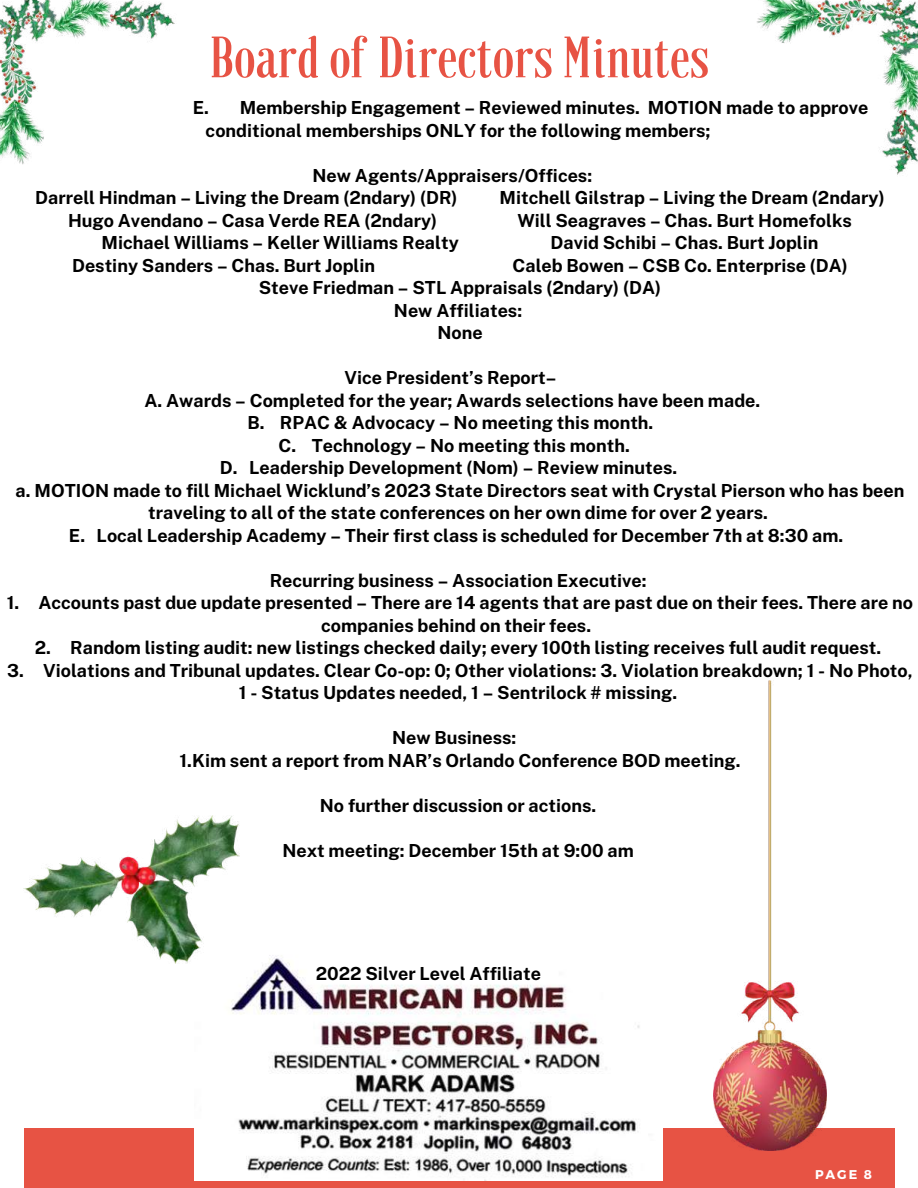
<style>
.page{position:relative;width:918px;height:1188px;background:#fff}
.page>*{position:absolute;margin:0;border:0;box-sizing:border-box;transform-origin:0 0}
.t1{font:57px "Granaina limpia";color:#e75344}
.t2{font:700 18px/22.5px "Public Sans";color:#000}
.t3{font:700 12.75px "Montserrat";color:#fff}
</style>
<div class="page">
<div style="left:24px;top:1128px;width:871px;height:60px;background:#e75344"></div>
<img style="left:757px;top:0;width:161px;height:175px">
<img style="left:0;top:0;width:175px;height:164px">
<img style="left:194px;top:955px;width:468px;height:226px">
<img style="left:714px;top:681px;width:112px;height:470px">
<img style="left:24px;top:815px;width:216px;height:149px">
<h1 class="t1" style="left:209px;top:35px;width:502px">Board of Directors Minutes</h1>
<p class="t2" style="left:206px;top:96px;width:664px;text-indent:-13px">E. Membership Engagement – Reviewed minutes. MOTION made to approve conditional memberships ONLY for the following members;</p>
<p class="t2" style="left:35px;top:164px;width:558px;text-indent:277px">New Agents/Appraisers/Offices:<br>Darrell Hindman – Living the Dream (2ndary) (DR)</p>
<p class="t2" style="left:500px;top:186px;width:387px">Mitchell Gilstrap – Living the Dream (2ndary)</p>
<p class="t2" style="left:68px;top:209px;width:371px">Hugo Avendano – Casa Verde REA (2ndary)</p>
<p class="t2" style="left:517px;top:209px;width:336px">Will Seagraves – Chas. Burt Homefolks</p>
<p class="t2" style="left:102px;top:231px;width:359px">Michael Williams – Keller Williams Realty</p>
<p class="t2" style="left:550px;top:231px;width:270px">David Schibi – Chas. Burt Joplin</p>
<p class="t2" style="left:72px;top:254px;width:305px">Destiny Sanders – Chas. Burt Joplin</p>
<p class="t2" style="left:513px;top:254px;width:337px">Caleb Bowen – CSB Co. Enterprise (DA)</p>
<p class="t2" style="left:259px;top:276px;width:404px">Steve Friedman – STL Appraisals (2ndary) (DA)</p>
<p class="t2" style="left:394px;top:299px;width:130px">New Affiliates:</p>
<p class="t2" style="left:437px;top:321px;width:47px">None</p>
<p class="t2" style="left:345px;top:366px;width:213px">Vice President’s Report–</p>
<p class="t2" style="left:144px;top:389px;width:617px">A. Awards – Completed for the year; Awards selections have been made.</p>
<p class="t2" style="left:247px;top:411px;width:408px">B. RPAC &amp; Advocacy – No meeting this month.</p>
<p class="t2" style="left:279px;top:434px;width:353px">C. Technology – No meeting this month.</p>
<p class="t2" style="left:220px;top:456px;width:459px">D. Leadership Development (Nom) – Review minutes.</p>
<p class="t2" style="left:16px;top:479px;width:890px">a. MOTION made to fill Michael Wicklund’s 2023 State Directors seat with Crystal Pierson who has been</p>
<p class="t2" style="left:148px;top:501px;width:622px">traveling to all of the state conferences on her own dime for over 2 years.</p>
<p class="t2" style="left:69px;top:524px;width:776px">E. Local Leadership Academy – Their first class is scheduled for December 7th at 8:30 am.</p>
<p class="t2" style="left:270px;top:569px;width:378px">Recurring business – Association Executive:</p>
<p class="t2" style="left:7px;top:591px;width:908px;text-align:center">1. Accounts past due update presented – There are 14 agents that are past due on their fees. There are no companies behind on their fees.</p>
<p class="t2" style="left:35px;top:636px;width:848px">2. Random listing audit: new listings checked daily; every 100th listing receives full audit request.</p>
<p class="t2" style="left:7px;top:659px;width:907px;text-align:center">3. Violations and Tribunal updates. Clear Co-op: 0; Other violations: 3. Violation breakdown; 1 - No Photo,<br>1 - Status Updates needed, 1 – Sentrilock # missing.</p>
<p class="t2" style="left:180px;top:726px;width:562px;text-indent:213px">New Business:<br>1.Kim sent a report from NAR’s Orlando Conference BOD meeting.</p>
<p class="t2" style="left:320px;top:794px;width:278px">No further discussion or actions.</p>
<p class="t2" style="left:282px;top:839px;width:353px">Next meeting: December 15th at 9:00 am</p>
<p class="t2" style="left:316px;top:962px;width:227px">2022 Silver Level Affiliate</p>
<p class="t3" style="left:815px;top:1166px;width:59px">PAGE 8</p>
</div>
